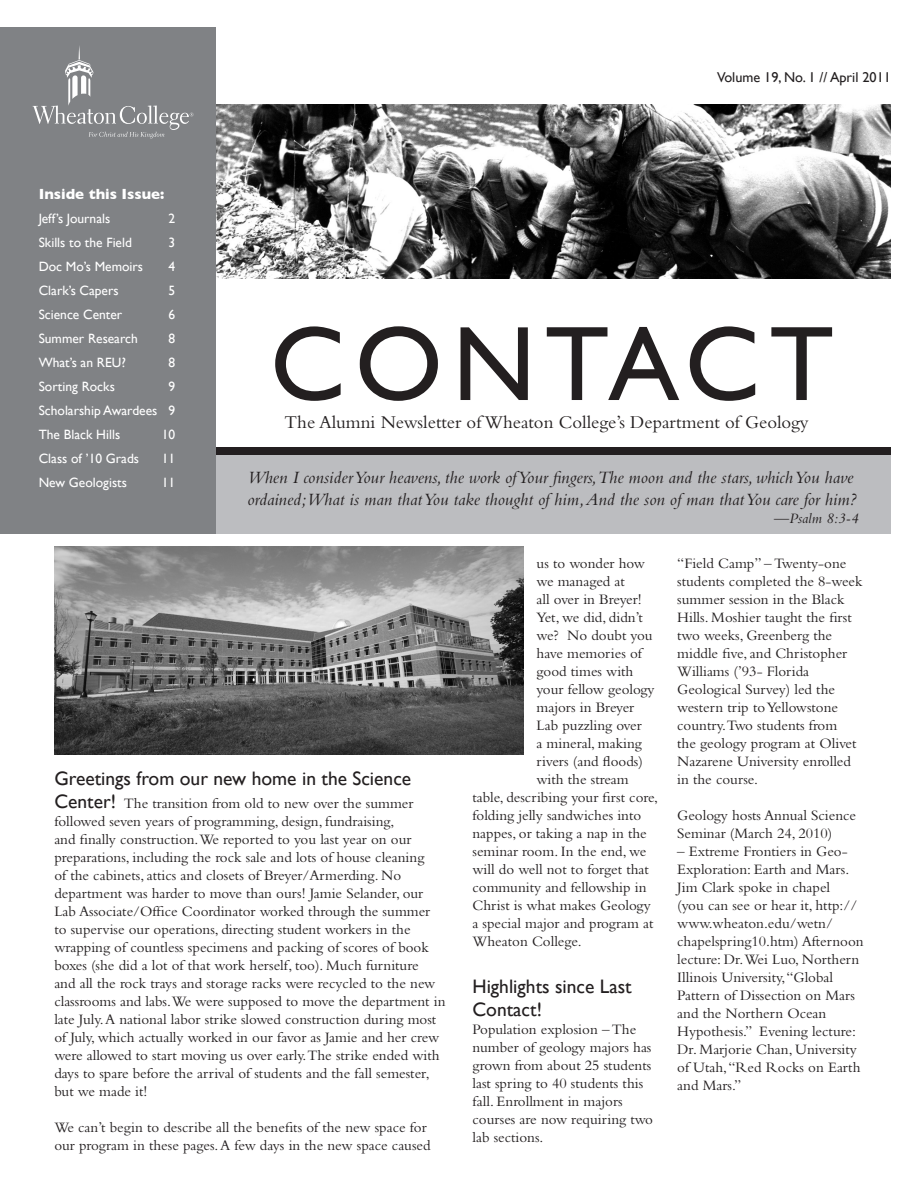
<style>
.page{position:relative;width:918px;height:1188px;background:#fff}
.page>*{position:absolute;margin:0;border:0;box-sizing:border-box;transform-origin:0 0}
.t1{font:106.5px "Gill Sans";letter-spacing:.09em;color:#231f20}
.t2{font:19.5px/23.4px "Gill Sans";color:#231f20}
.t3{font:18.75px "Bembo";color:#231f20}
.t4{font:italic 18px/21.6px "Bembo";color:#231f20}
.t5{font:15px/18px "Bembo";color:#231f20}
.t6{font:700 15px "Gill Sans";color:#fff}
.t7{font:italic 15px "Bembo";color:#231f20}
.t8{font:14.25px "Gill Sans";color:#231f20}
.t9{font:13.5px "Gill Sans";color:#fff}
.s1{font-family:"Gill Sans";font-size:19.5px}
</style>
<div class="page">
<div style="left:208px;top:447px;width:683px;height:13px;background:#231f20"></div>
<div style="left:203px;top:455px;width:688px;height:79px;background:#bcbdc0"></div>
<img style="left:216px;top:104px;width:675px;height:175px">
<div style="left:1px;top:27px;width:215px;height:507px;background:#808285"></div>
<svg style="left:33px;top:46px;width:160px;height:93px"></svg>
<img style="left:54px;top:547px;width:469px;height:208px">
<p class="t8" style="left:717px;top:69px;width:175px">Volume 19, No. 1 // April 2011</p>
<p class="t6" style="left:39px;top:186px;width:127px">Inside this Issue:</p>
<p class="t9" style="left:39px;top:211px;width:73px">Jeff’s Journals</p>
<p class="t9" style="left:168px;top:211px;width:8px">2</p>
<p class="t9" style="left:39px;top:235px;width:95px">Skills to the Field</p>
<p class="t9" style="left:168px;top:235px;width:8px">3</p>
<p class="t9" style="left:39px;top:259px;width:106px">Doc Mo’s Memoirs</p>
<p class="t9" style="left:168px;top:259px;width:8px">4</p>
<p class="t9" style="left:39px;top:283px;width:81px">Clark’s Capers</p>
<p class="t9" style="left:168px;top:283px;width:8px">5</p>
<p class="t9" style="left:39px;top:307px;width:85px">Science Center</p>
<p class="t9" style="left:168px;top:307px;width:8px">6</p>
<p class="t9" style="left:39px;top:331px;width:101px">Summer Research</p>
<p class="t9" style="left:168px;top:331px;width:8px">8</p>
<p class="t9" style="left:39px;top:355px;width:89px">What’s an REU?</p>
<p class="t9" style="left:168px;top:355px;width:8px">8</p>
<p class="t9" style="left:39px;top:379px;width:78px">Sorting Rocks</p>
<p class="t9" style="left:168px;top:379px;width:8px">9</p>
<p class="t9" style="left:39px;top:403px;width:138px">Scholarship Awardees 9</p>
<p class="t9" style="left:39px;top:427px;width:83px">The Black Hills</p>
<p class="t9" style="left:162px;top:427px;width:15px">10</p>
<p class="t9" style="left:39px;top:451px;width:102px">Class of ’10 Grads</p>
<p class="t9" style="left:162px;top:451px;width:15px">11</p>
<p class="t9" style="left:39px;top:475px;width:90px">New Geologists</p>
<p class="t9" style="left:162px;top:475px;width:15px">11</p>
<p class="t4" style="left:248px;top:466px;width:611px">When I consider Your heavens, the work of Your fingers, The moon and the stars, which You have ordained; What is man that You take thought of him, And the son of man that You care for him?</p>
<p class="t7" style="left:774px;top:509px;width:86px">—Psalm 8:3-4</p>
<p class="t5" style="left:537px;top:554px;width:110px">us to wonder how</p>
<p class="t5" style="left:537px;top:572px;width:90px">we managed at</p>
<p class="t5" style="left:537px;top:590px;width:107px">all over in Breyer!</p>
<p class="t5" style="left:537px;top:608px;width:108px">Yet, we did, didn’t</p>
<p class="t5" style="left:537px;top:626px;width:118px">we? No doubt you</p>
<p class="t5" style="left:537px;top:644px;width:107px">have memories of</p>
<p class="t5" style="left:537px;top:662px;width:98px">good times with</p>
<p class="t5" style="left:537px;top:680px;width:120px">your fellow geology</p>
<p class="t5" style="left:537px;top:698px;width:99px">majors in Breyer</p>
<p class="t5" style="left:537px;top:716px;width:107px">Lab puzzling over</p>
<p class="t5" style="left:537px;top:734px;width:107px">a mineral, making</p>
<p class="t5" style="left:537px;top:752px;width:108px">rivers (and floods)</p>
<p class="t5" style="left:537px;top:770px;width:94px">with the stream</p>
<p class="t5" style="left:472px;top:788px;width:187px">table, describing your first core,</p>
<p class="t5" style="left:472px;top:806px;width:170px">folding jelly sandwiches into</p>
<p class="t5" style="left:472px;top:824px;width:176px">nappes, or taking a nap in the</p>
<p class="t5" style="left:472px;top:842px;width:175px">seminar room. In the end, we</p>
<p class="t5" style="left:472px;top:860px;width:178px">will do well not to forget that</p>
<p class="t5" style="left:472px;top:878px;width:176px">community and fellowship in</p>
<p class="t5" style="left:472px;top:896px;width:180px">Christ is what makes Geology</p>
<p class="t5" style="left:472px;top:914px;width:183px">a special major and program at</p>
<p class="t5" style="left:472px;top:932px;width:111px">Wheaton College.</p>
<p class="t2" style="left:472px;top:974px;width:161px">Highlights since Last<br>Contact!</p>
<p class="t5" style="left:472px;top:1020px;width:182px">Population explosion – The number of geology majors has grown from about 25 students last spring to 40 students this fall. Enrollment in majors courses are now requiring two lab sections.</p>
<p class="t1" style="left:270px;top:301px;width:565px">CONTACT</p>
<p class="t3" style="left:285px;top:411px;width:526px">The Alumni Newsletter of Wheaton College’s Department of Geology</p>
<p class="t5" style="left:677px;top:554px;width:187px">“Field Camp” – Twenty-one students completed the 8-week summer session in the Black<br>Hills. Moshier taught the first two weeks, Greenberg the middle five, and Christopher<br>Williams (’93- Florida<br>Geological Survey) led the western trip to Yellowstone country.Two students from<br>the geology program at Olivet<br>Nazarene University enrolled in the course.</p>
<p class="t5" style="left:677px;top:806px;width:180px">Geology hosts Annual Science<br>Seminar (March 24, 2010)</p>
<p class="t5" style="left:677px;top:842px;width:188px">– Extreme Frontiers in Geo-<br>Exploration: Earth and Mars.<br>Jim Clark spoke in chapel<br>(you can see or hear it, http:// www.wheaton.edu/wetn/ chapelspring10.htm) Afternoon lecture: Dr.Wei Luo, Northern<br>Illinois University, “Global<br>Pattern of Dissection on Mars and the Northern Ocean<br>Hypothesis.” Evening lecture:<br>Dr. Marjorie Chan, University of Utah, “Red Rocks on Earth and Mars.”</p>
<p class="t2" style="left:54px;top:766px;width:358px">Greetings from our new home in the Science</p>
<p class="t5" style="left:54px;top:794px;width:393px"><span class="s1">Center!</span> The transition from old to new over the summer followed seven years of programming, design, fundraising,<br>and finally construction.We reported to you last year on our preparations, including the rock sale and lots of house cleaning<br>of the cabinets, attics and closets of Breyer/Armerding. No department was harder to move than ours! Jamie Selander, our Lab Associate/Office Coordinator worked through the summer to supervise our operations, directing student workers in the wrapping of countless specimens and packing of scores of book boxes (she did a lot of that work herself, too). Much furniture<br>and all the rock trays and storage racks were recycled to the new classrooms and labs.We were supposed to move the department in late July. A national labor strike slowed construction during most of July, which actually worked in our favor as Jamie and her crew were allowed to start moving us over early.The strike ended with days to spare before the arrival of students and the fall semester, but we made it!</p>
<p class="t5" style="left:54px;top:1118px;width:378px">We can’t begin to describe all the benefits of the new space for our program in these pages. A few days in the new space caused</p>
</div>
